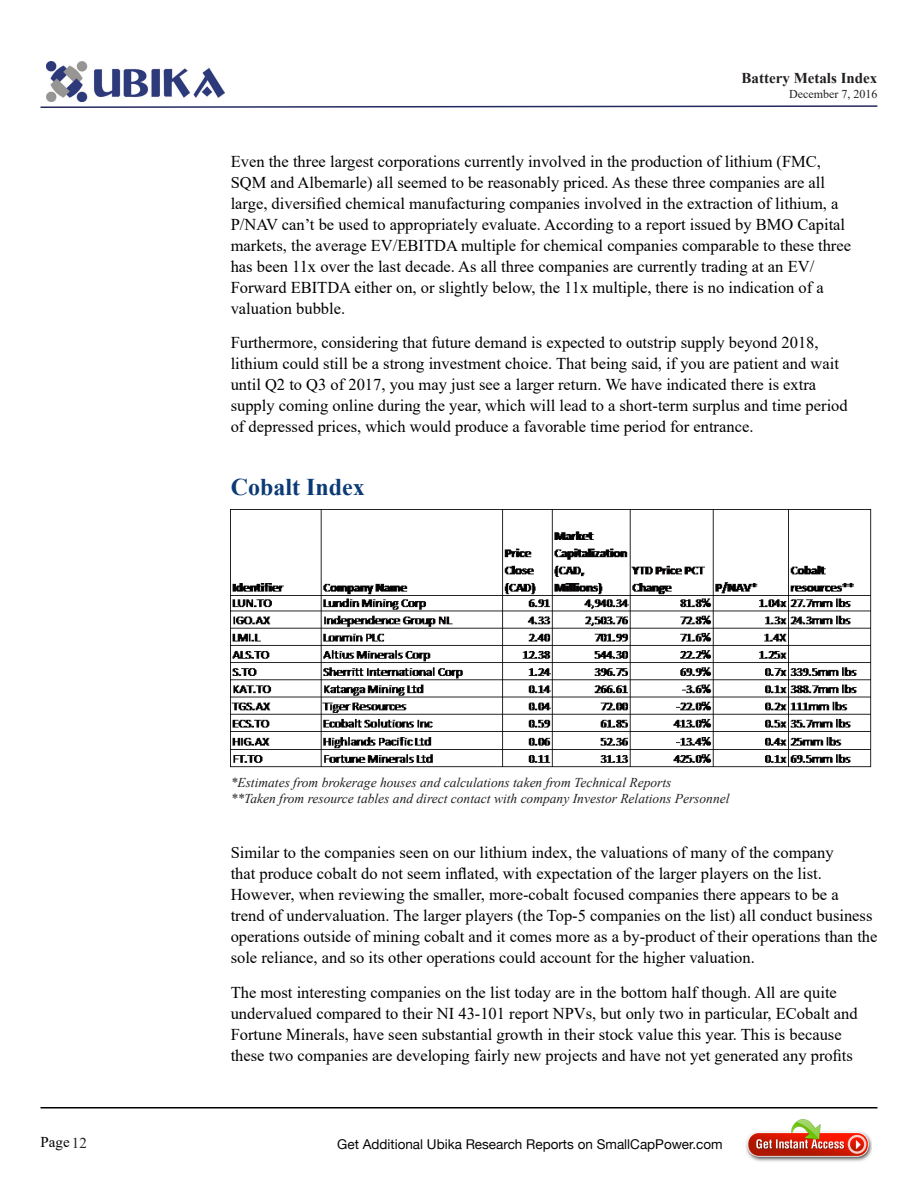
<style>
.page{position:relative;width:918px;height:1188px;background:#fff}
.page>*{position:absolute;margin:0;border:0;box-sizing:border-box;transform-origin:0 0}
.Heading_1{font:700 24px "Times New Roman";color:#0b3a76}
.Body_text{font:16.5px/21px "Times New Roman";color:#000}
.t1{font:700 15px "Times New Roman";color:#231f20}
.t2{font:15px "Times New Roman";color:#000}
.Body_text-2{font:italic 13.5px "Times New Roman";color:#231f20}
.t3{font:13.5px "Helvetica Neue";color:#040503}
.t4{font:12px "Times New Roman";color:#231f20}
.s1{color:#231f20}
</style>
<div class="page">
<img style="left:47px;top:61px;width:178px;height:41px">
<svg style="left:40px;top:105px;width:838px;height:3px"></svg>
<hr style="left:40px;top:1107px;width:838px;height:1px;background:#000">
<img style="left:746px;top:1120px;width:126px;height:42px">
<img style="left:231px;top:510px;width:641px;height:257px">
<p class="t1" style="left:742px;top:68px;width:137px">Battery Metals Index</p>
<p class="t4" style="left:789px;top:85px;width:90px">December 7, 2016</p>
<p class="Body_text" style="left:231px;top:150px;width:622px">Even the three largest corporations currently involved in the production of lithium (FMC, SQM and Albemarle) all seemed to be reasonably priced. As these three companies are all large, diversified chemical manufacturing companies involved in the extraction of lithium, a P/NAV can’t be used to appropriately evaluate. According to a report issued by BMO Capital markets, the average EV/EBITDA multiple for chemical companies comparable to these three has been 11x over the last decade. As all three companies are currently trading at an EV/ Forward EBITDA either on, or slightly below, the 11x multiple, there is no indication of a valuation bubble.</p>
<p class="Body_text" style="left:231px;top:332px;width:619px">Furthermore, considering that future demand is expected to outstrip supply beyond 2018, lithium could still be a strong investment choice. That being said, if you are patient and wait until Q2 to Q3 of 2017, you may just see a larger return. We have indicated there is extra supply coming online during the year, which will lead to a short-term surplus and time period of depressed prices, which would produce a favorable time period for entrance.</p>
<p class="Heading_1" style="left:231px;top:470px;width:136px">Cobalt Index</p>
<p class="Body_text-2" style="left:231px;top:773px;width:442px">*Estimates from brokerage houses and calculations taken from Technical Reports</p>
<p class="Body_text-2" style="left:231px;top:789px;width:500px">**Taken from resource tables and direct contact with company Investor Relations Personnel</p>
<p class="Body_text" style="left:231px;top:842px;width:648px">Similar to the companies seen on our lithium index, the valuations of many of the company<br>that produce cobalt do not seem inflated, with expectation of the larger players on the list.<br>However, when reviewing the smaller, more-cobalt focused companies there appears to be a<br>trend of undervaluation. The larger players (the Top-5 companies on the list) all conduct business operations outside of mining cobalt and it comes more as a by-product of their operations than the sole reliance, and so its other operations could account for the higher valuation.</p>
<p class="Body_text" style="left:231px;top:981px;width:629px">The most interesting companies on the list today are in the bottom half though. All are quite undervalued compared to their NI 43-101 report NPVs, but only two in particular, ECobalt and Fortune Minerals, have seen substantial growth in their stock value this year. This is because these two companies are developing fairly new projects and have not yet generated any profits</p>
<p class="t2" style="left:40px;top:1132px;width:48px">Page <span class="s1">12</span></p>
<p class="t3" style="left:337px;top:1136px;width:387px">Get Additional Ubika Research Reports on SmallCapPower.com</p>
</div>
